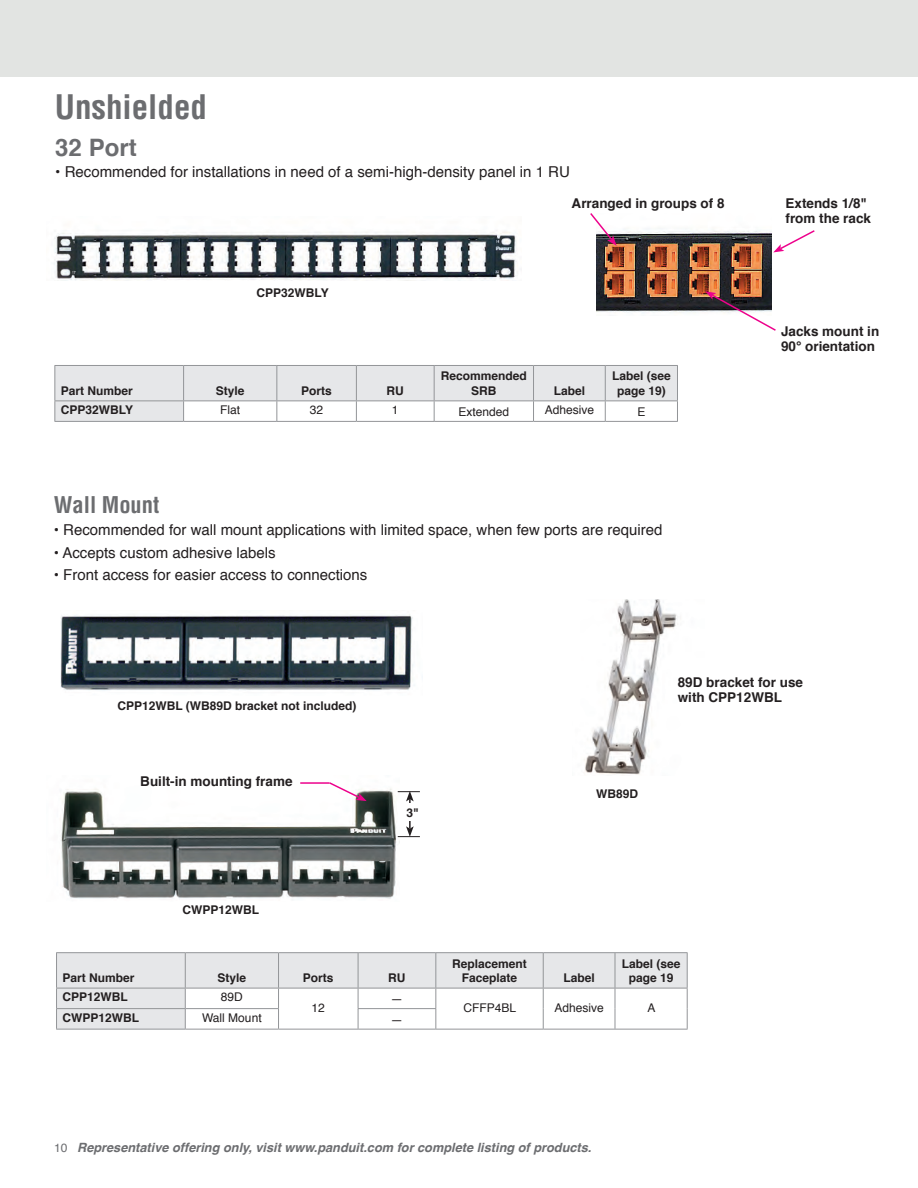
<style>
.page{position:relative;width:918px;height:1188px;background:#fff}
.page>*{position:absolute;margin:0;border:0;box-sizing:border-box;transform-origin:0 0}
.t1{font:700 condensed 33px "Helvetica";color:#6c6d70}
.t2{font:700 24px "Helvetica";color:#6c6d70}
.t3{font:700 condensed 22.5px "Helvetica";color:#6c6d70}
.t4{font:15px "Helvetica";color:#231f20}
.t5{font:700 13.5px/15px "Helvetica";color:#231f20}
.t6{font:italic 700 12.75px "Helvetica";color:#6c6d70}
.t7{font:700 12px/14.4px "Helvetica";color:#231f20;text-align:center}
.t8{font:12px "Helvetica";color:#231f20}
.t9{font:12px "Helvetica";color:#6c6d70}
</style>
<div class="page">
<div style="left:0;top:0;width:918px;height:77px;background:#e2e4e2"></div>
<img style="left:584px;top:600px;width:93px;height:175px">
<img style="left:596px;top:230px;width:175px;height:83px">
<img style="left:54px;top:231px;width:464px;height:49px">
<svg style="left:54px;top:365px;width:624px;height:56px"></svg>
<hr style="left:54px;top:421px;width:130px;height:1px;background:#939598">
<hr style="left:184px;top:421px;width:93px;height:1px;background:#939598">
<hr style="left:277px;top:421px;width:79px;height:1px;background:#939598">
<hr style="left:356px;top:421px;width:78px;height:1px;background:#939598">
<hr style="left:434px;top:421px;width:100px;height:1px;background:#939598">
<hr style="left:534px;top:421px;width:71px;height:1px;background:#939598">
<hr style="left:605px;top:421px;width:73px;height:1px;background:#939598">
<svg style="left:57px;top:953px;width:630px;height:76px;fill:#e6e7e9"></svg>
<hr style="left:56px;top:952px;width:129px;height:1px;background:#939598">
<hr style="left:56px;top:953px;width:1px;height:35px;background:#939598">
<hr style="left:185px;top:952px;width:94px;height:1px;background:#939598">
<hr style="left:185px;top:953px;width:1px;height:35px;background:#939598">
<hr style="left:279px;top:952px;width:79px;height:1px;background:#939598">
<hr style="left:278px;top:953px;width:1px;height:35px;background:#939598">
<hr style="left:358px;top:952px;width:78px;height:1px;background:#939598">
<hr style="left:358px;top:953px;width:1px;height:35px;background:#939598">
<hr style="left:436px;top:952px;width:107px;height:1px;background:#939598">
<hr style="left:435px;top:953px;width:1px;height:35px;background:#939598">
<hr style="left:543px;top:952px;width:72px;height:1px;background:#939598">
<hr style="left:543px;top:953px;width:1px;height:35px;background:#939598">
<hr style="left:615px;top:952px;width:73px;height:1px;background:#939598">
<hr style="left:615px;top:953px;width:1px;height:35px;background:#939598">
<hr style="left:687px;top:953px;width:1px;height:35px;background:#939598">
<hr style="left:56px;top:988px;width:129px;height:1px;background:#939598">
<hr style="left:185px;top:988px;width:94px;height:1px;background:#939598">
<hr style="left:279px;top:988px;width:79px;height:1px;background:#939598">
<hr style="left:358px;top:988px;width:78px;height:1px;background:#939598">
<hr style="left:436px;top:988px;width:107px;height:1px;background:#939598">
<hr style="left:543px;top:988px;width:72px;height:1px;background:#939598">
<hr style="left:615px;top:988px;width:73px;height:1px;background:#939598">
<hr style="left:56px;top:1008px;width:129px;height:1px;background:#939598">
<svg style="left:56px;top:988px;width:1px;height:41px"></svg>
<hr style="left:185px;top:1008px;width:94px;height:1px;background:#939598">
<svg style="left:185px;top:988px;width:1px;height:41px"></svg>
<svg style="left:278px;top:988px;width:1px;height:41px"></svg>
<hr style="left:358px;top:1008px;width:78px;height:1px;background:#939598">
<svg style="left:358px;top:988px;width:1px;height:41px"></svg>
<svg style="left:435px;top:988px;width:1px;height:41px"></svg>
<svg style="left:543px;top:988px;width:1px;height:41px"></svg>
<svg style="left:615px;top:988px;width:1px;height:41px"></svg>
<svg style="left:687px;top:988px;width:1px;height:41px"></svg>
<hr style="left:56px;top:1029px;width:129px;height:1px;background:#939598">
<hr style="left:185px;top:1029px;width:94px;height:1px;background:#939598">
<hr style="left:279px;top:1029px;width:79px;height:1px;background:#939598">
<hr style="left:358px;top:1029px;width:78px;height:1px;background:#939598">
<hr style="left:436px;top:1029px;width:107px;height:1px;background:#939598">
<hr style="left:543px;top:1029px;width:72px;height:1px;background:#939598">
<hr style="left:615px;top:1029px;width:73px;height:1px;background:#939598">
<img style="left:60px;top:614px;width:353px;height:77px">
<img style="left:61px;top:788px;width:339px;height:111px">
<svg style="left:590px;top:213px;width:27px;height:33px"></svg>
<svg style="left:773px;top:230px;width:42px;height:22px"></svg>
<svg style="left:705px;top:291px;width:71px;height:40px"></svg>
<svg style="left:328px;top:782px;width:39px;height:19px"></svg>
<hr style="left:300px;top:782px;width:30px;height:2px;background:#ed028c">
<hr style="left:409px;top:799px;width:2px;height:30px;background:#231f20">
<svg style="left:398px;top:791px;width:22px;height:10px"></svg>
<svg style="left:398px;top:826px;width:22px;height:11px"></svg>
<div style="left:398px;top:803px;width:29px;height:18px;background:#fff"></div>
<p class="t1" style="left:55px;top:86px;width:154px">Unshielded</p>
<p class="t2" style="left:55px;top:129px;width:83px">32 Port</p>
<p class="t4" style="left:55px;top:161px;width:516px">• Recommended for installations in need of a semi-high-density panel in 1 RU</p>
<p class="t7" style="left:256px;top:286px;width:74px">CPP32WBLY</p>
<p class="t7" style="left:61px;top:384px;width:74px">Part Number</p>
<p class="t7" style="left:216px;top:384px;width:30px">Style</p>
<p class="t7" style="left:301px;top:384px;width:32px">Ports</p>
<p class="t7" style="left:387px;top:384px;width:19px">RU</p>
<p class="t5" style="left:572px;top:196px;width:155px">Arranged in groups of 8</p>
<p class="t7" style="left:441px;top:369px;width:88px">Recommended<br>SRB</p>
<p class="t7" style="left:554px;top:384px;width:33px">Label</p>
<p class="t7" style="left:612px;top:369px;width:60px">Label (see page 19)</p>
<p class="t7" style="left:61px;top:403px;width:74px">CPP32WBLY</p>
<p class="t8" style="left:220px;top:401px;width:22px">Flat</p>
<p class="t8" style="left:310px;top:401px;width:15px">32</p>
<p class="t8" style="left:392px;top:401px;width:8px">1</p>
<p class="t8" style="left:458px;top:403px;width:52px">Extended</p>
<p class="t8" style="left:545px;top:401px;width:51px">Adhesive</p>
<p class="t8" style="left:637px;top:403px;width:10px">E</p>
<p class="t3" style="left:54px;top:490px;width:107px">Wall Mount</p>
<p class="t4" style="left:54px;top:518px;width:610px">• Recommended for wall mount applications with limited space, when few ports are required</p>
<p class="t4" style="left:54px;top:541px;width:224px">• Accepts custom adhesive labels</p>
<p class="t4" style="left:54px;top:563px;width:315px">• Front access for easier access to connections</p>
<p class="t5" style="left:786px;top:196px;width:83px">Extends 1/8"</p>
<p class="t5" style="left:786px;top:211px;width:87px">from the rack</p>
<p class="t5" style="left:781px;top:324px;width:100px">Jacks mount in<br>90° orientation</p>
<p class="t7" style="left:117px;top:698px;width:241px">CPP12WBL (WB89D bracket not included)</p>
<p class="t5" style="left:140px;top:774px;width:154px">Built-in mounting frame</p>
<p class="t7" style="left:182px;top:903px;width:78px">CWPP12WBL</p>
<p class="t7" style="left:406px;top:806px;width:14px">3"</p>
<p class="t7" style="left:63px;top:971px;width:74px">Part Number</p>
<p class="t7" style="left:218px;top:971px;width:30px">Style</p>
<p class="t7" style="left:303px;top:971px;width:32px">Ports</p>
<p class="t7" style="left:388px;top:971px;width:19px">RU</p>
<p class="t7" style="left:63px;top:990px;width:67px">CPP12WBL</p>
<p class="t8" style="left:221px;top:988px;width:24px">89D</p>
<p class="t8" style="left:391px;top:990px;width:13px">—</p>
<p class="t8" style="left:312px;top:998px;width:15px">12</p>
<p class="t7" style="left:63px;top:1011px;width:78px">CWPP12WBL</p>
<p class="t8" style="left:202px;top:1008px;width:61px">Wall Mount</p>
<p class="t8" style="left:391px;top:1010px;width:13px">—</p>
<p class="t7" style="left:596px;top:787px;width:43px">WB89D</p>
<p class="t5" style="left:678px;top:675px;width:127px">89D bracket for use</p>
<p class="t5" style="left:678px;top:690px;width:106px">with CPP12WBL</p>
<p class="t7" style="left:452px;top:956px;width:76px">Replacement<br>Faceplate</p>
<p class="t7" style="left:563px;top:971px;width:33px">Label</p>
<p class="t7" style="left:622px;top:956px;width:60px">Label (see page 19</p>
<p class="t8" style="left:463px;top:998px;width:54px">CFFP4BL</p>
<p class="t8" style="left:554px;top:998px;width:51px">Adhesive</p>
<p class="t8" style="left:647px;top:998px;width:10px">A</p>
<p class="t9" style="left:54px;top:1138px;width:15px">10</p>
<p class="t6" style="left:77px;top:1137px;width:516px">Representative offering only, visit www.panduit.com for complete listing of products.</p>
</div>
